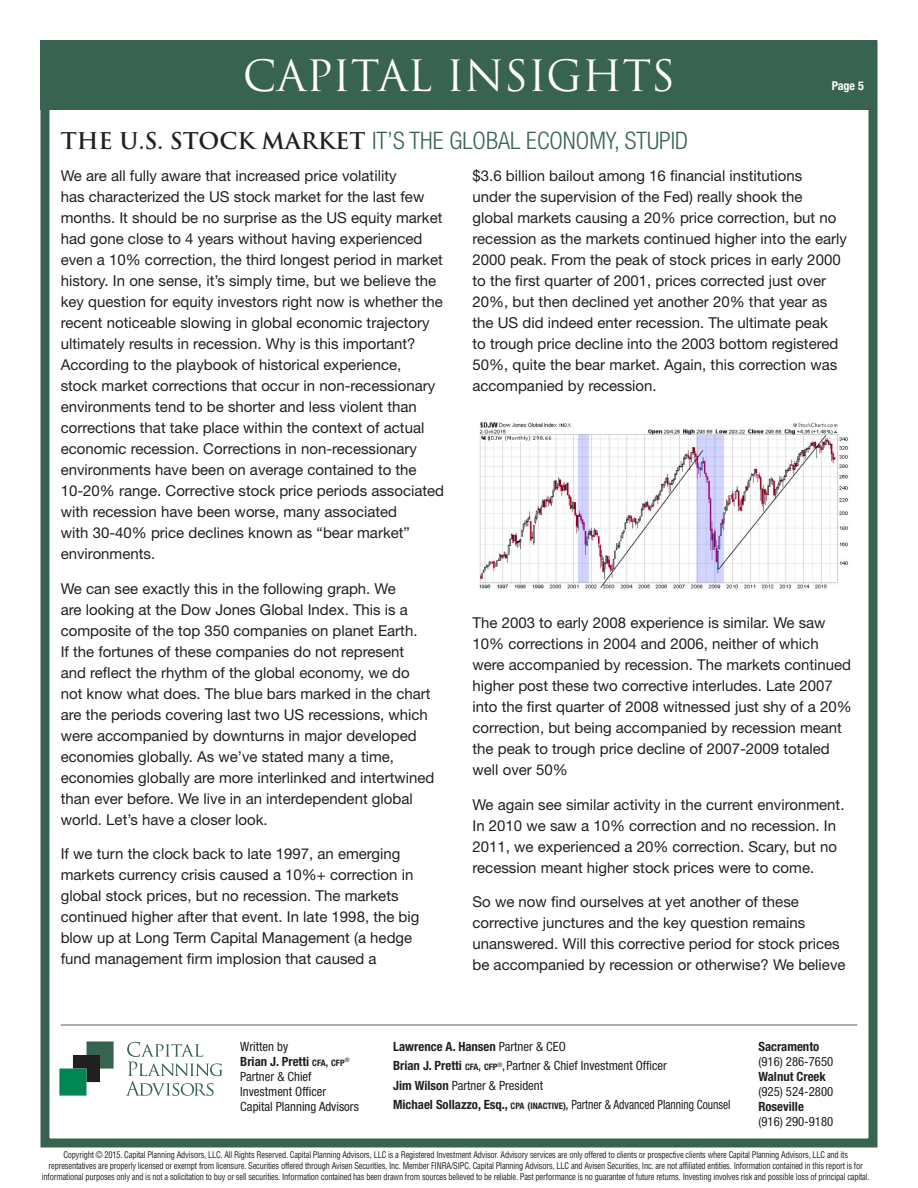
<style>
.page{position:relative;width:918px;height:1188px;background:#fff}
.page>*{position:absolute;margin:0;border:0;box-sizing:border-box;transform-origin:0 0}
.t1{font:42px "Trajan Pro";color:#fff}
.t2{font:300 condensed 24.15px "Helvetica Neue LT Pro";color:#376350}
.t3{font:15px/21px "Helvetica Neue LT Pro";color:#231f20}
.t4{font:condensed 12.75px/15px "Helvetica Neue LT Pro";color:#231f20}
.t5{font:700 condensed 12.75px "Helvetica Neue LT Pro";color:#231f20}
.t6{font:700 condensed 12.15px "Helvetica Neue LT Pro";color:#fff}
.t7{font:condensed 9px/10.8px "Helvetica LT Std";letter-spacing:-.02em;color:#231f20;text-align:center;scale:.93 1}
.s1{font-family:"Trajan Pro";font-weight:700;font-stretch:normal;font-size:22.5px;color:#231f20}
.s2{font-weight:700}
.s3{font-weight:700;font-size:8.85px}
.s4{font-weight:700;font-size:9.75px}
</style>
<div class="page">
<svg style="left:59px;top:1041px;width:55px;height:55px"></svg>
<svg style="left:126px;top:1042px;width:97px;height:54px"></svg>
<div style="left:40px;top:40px;width:838px;height:1108px;border:9px solid #376350"></div>
<hr style="left:61px;top:1024px;width:796px;height:2px;background:#939598">
<div style="left:40px;top:40px;width:838px;height:70px;background:#376350"></div>
<img style="left:479px;top:422px;width:369px;height:168px">
<p class="t1" style="left:243px;top:49px;width:434px">CAPITAL INSIGHTS</p>
<p class="t2" style="left:61px;top:126px;width:629px"><span class="s1">THE U.S. STOCK MARKET</span> IT’S THE GLOBAL ECONOMY, STUPID</p>
<p class="t6" style="left:832px;top:79px;width:34px">Page 5</p>
<p class="t3" style="left:61px;top:165px;width:385px">We are all fully aware that increased price volatility<br>has characterized the US stock market for the last few months. It should be no surprise as the US equity market had gone close to 4 years without having experienced even a 10% correction, the third longest period in market history. In one sense, it’s simply time, but we believe the key question for equity investors right now is whether the recent noticeable slowing in global economic trajectory ultimately results in recession. Why is this important?<br>According to the playbook of historical experience,<br>stock market corrections that occur in non-recessionary environments tend to be shorter and less violent than corrections that take place within the context of actual economic recession. Corrections in non-recessionary environments have been on average contained to the 10-20% range. Corrective stock price periods associated with recession have been worse, many associated<br>with 30-40% price declines known as “bear market” environments.</p>
<p class="t3" style="left:61px;top:577px;width:375px">We can see exactly this in the following graph. We<br>are looking at the Dow Jones Global Index. This is a composite of the top 350 companies on planet Earth.<br>If the fortunes of these companies do not represent<br>and reflect the rhythm of the global economy, we do not know what does. The blue bars marked in the chart are the periods covering last two US recessions, which were accompanied by downturns in major developed economies globally. As we’ve stated many a time, economies globally are more interlinked and intertwined than ever before. We live in an interdependent global world. Let’s have a closer look.</p>
<p class="t3" style="left:61px;top:843px;width:360px">If we turn the clock back to late 1997, an emerging markets currency crisis caused a 10%+ correction in global stock prices, but no recession. The markets continued higher after that event. In late 1998, the big blow up at Long Term Capital Management (a hedge fund management firm implosion that caused a</p>
<p class="t3" style="left:472px;top:165px;width:376px">$3.6 billion bailout among 16 financial institutions<br>under the supervision of the Fed) really shook the global markets causing a 20% price correction, but no recession as the markets continued higher into the early 2000 peak. From the peak of stock prices in early 2000 to the first quarter of 2001, prices corrected just over 20%, but then declined yet another 20% that year as the US did indeed enter recession. The ultimate peak<br>to trough price decline into the 2003 bottom registered 50%, quite the bear market. Again, this correction was accompanied by recession.</p>
<p class="t3" style="left:472px;top:612px;width:381px">The 2003 to early 2008 experience is similar. We saw 10% corrections in 2004 and 2006, neither of which were accompanied by recession. The markets continued higher post these two corrective interludes. Late 2007 into the first quarter of 2008 witnessed just shy of a 20% correction, but being accompanied by recession meant the peak to trough price decline of 2007-2009 totaled well over 50%</p>
<p class="t3" style="left:472px;top:793px;width:374px">We again see similar activity in the current environment.<br>In 2010 we saw a 10% correction and no recession. In 2011, we experienced a 20% correction. Scary, but no recession meant higher stock prices were to come.</p>
<p class="t3" style="left:472px;top:891px;width:375px">So we now find ourselves at yet another of these corrective junctures and the key question remains unanswered. Will this corrective period for stock prices be accompanied by recession or otherwise? We believe</p>
<p class="t4" style="left:240px;top:1038px;width:120px">Written by<br><span class="s2">Brian J. Pretti</span> <span class="s3">CFA</span><span class="s4">,</span> <span class="s3">CFP</span><sup>®<br></sup>Partner &amp; Chief<br>Investment Officer<br>Capital Planning Advisors</p>
<p class="t5" style="left:758px;top:1038px;width:62px">Sacramento</p>
<p class="t4" style="left:393px;top:1036px;width:339px;line-height:19.5px"><span class="s2">Lawrence A. Hansen</span> Partner &amp; CEO<br><span class="s2">Brian J. Pretti</span> <span class="s3">CFA</span><span class="s4">,</span> <span class="s3">CFP</span><sup>®</sup><span class="s4">,</span> Partner &amp; Chief Investment Officer<br><span class="s2">Jim Wilson</span> Partner &amp; President<br><span class="s2">Michael Sollazzo, Esq.,</span> <span class="s3">CPA</span> <span class="s4">(</span><span class="s3">INACTIVE</span><span class="s4">),</span> Partner &amp; Advanced Planning Counsel</p>
<p class="t4" style="left:758px;top:1053px;width:76px">(916) 286-7650</p>
<p class="t5" style="left:758px;top:1068px;width:69px">Walnut Creek</p>
<p class="t4" style="left:758px;top:1083px;width:76px">(925) 524-2800</p>
<p class="t5" style="left:758px;top:1098px;width:47px">Roseville</p>
<p class="t4" style="left:758px;top:1113px;width:76px">(916) 290-9180</p>
<p class="t7" style="left:42px;top:1150px;width:892px">Copyright © 2015. Capital Planning Advisors, LLC. All Rights Reserved. Capital Planning Advisors, LLC is a Registered Investment Advisor. Advisory services are only offered to clients or prospective clients where Capital Planning Advisors, LLC and its representatives are properly licensed or exempt from licensure. Securities offered through Avisen Securities, Inc. Member FINRA/SIPC. Capital Planning Advisors, LLC and Avisen Securities, Inc. are not affiliated entities. Information contained in this report is for informational purposes only and is not a solicitation to buy or sell securities. Information contained has been drawn from sources believed to be reliable. Past performance is no guarantee of future returns. Investing involves risk and possible loss of principal capital.</p>
</div>
